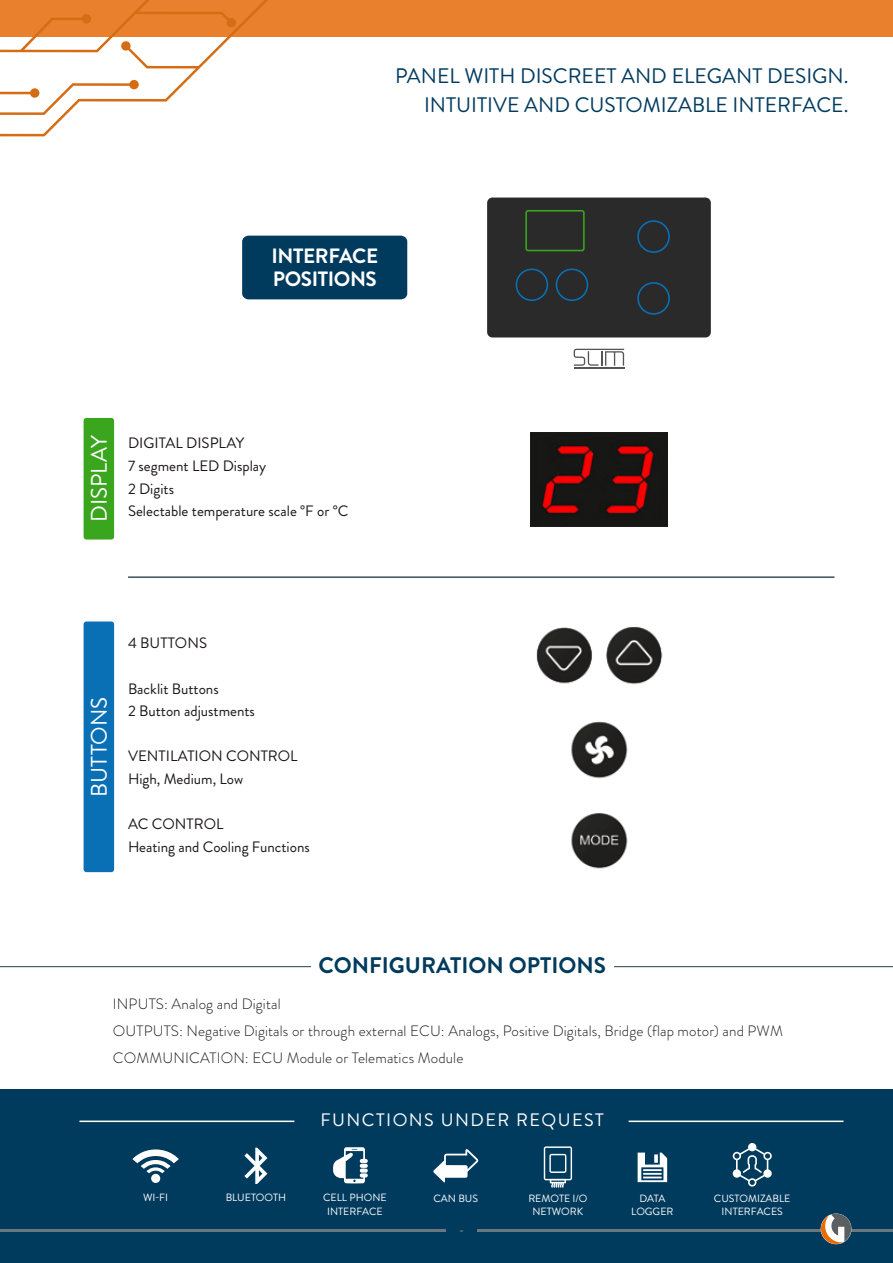
<style>
.page{position:relative;width:893px;height:1263px;background:#fff}
.page>*{position:absolute;margin:0;border:0;box-sizing:border-box;transform-origin:0 0}
.t1{font:700 22.5px "Brandon Grotesque";color:#003b5e}
.t2{font:22.5px "Brandon Grotesque";color:#fff}
.t3{font:21px/29.4px "Brandon Grotesque";color:#003b5e;text-align:right}
.t4{font:700 20.7px/22.6px "Brandon Grotesque";letter-spacing:-.02em;color:#fff}
.t5{font:18px "Brandon Grotesque";letter-spacing:.08em;color:#fff}
.t6{font:15px/22.6px "Brandon Grotesque";color:#1b1719}
.t7{font:300 15px/27.2px "Brandon Grotesque";letter-spacing:.01em;color:#1b1719}
.t8{font:700 12px "Brandon Grotesque";color:#6b7680}
.t9{font:10.5px/13.4px "Brandon Grotesque";color:#fff;text-align:center}
</style>
<div class="page">
<div style="left:84px;top:418px;width:30px;height:121px;background:#3aa61e;border-radius:3px"></div>
<div style="left:84px;top:621px;width:30px;height:251px;background:#0a70b6;border-radius:3px"></div>
<hr style="left:128px;top:576px;width:706px;height:2px;background:#4a5e68">
<hr style="left:0;top:966px;width:311px;height:1px;background:#4a5e68">
<hr style="left:614px;top:966px;width:279px;height:1px;background:#4a5e68">
<div style="left:242px;top:236px;width:165px;height:63px;background:#003b5e;border-radius:6px"></div>
<div style="left:487px;top:198px;width:224px;height:139px;background:#2a2a2a;border-radius:5px"></div>
<div style="left:516px;top:268px;width:32px;height:33px;border:2px solid #0a70b6;border-radius:50%"></div>
<div style="left:556px;top:268px;width:32px;height:33px;border:2px solid #0a70b6;border-radius:50%"></div>
<div style="left:637px;top:282px;width:33px;height:33px;border:2px solid #0a70b6;border-radius:15px"></div>
<div style="left:637px;top:220px;width:33px;height:33px;border:2px solid #0a70b6;border-radius:15px"></div>
<div style="left:525px;top:210px;width:60px;height:41px;border:2px solid #3aa61e;border-radius:2px"></div>
<svg style="left:574px;top:349px;width:50px;height:17px"></svg>
<hr style="left:574px;top:367px;width:50px;height:1px;background:#565455">
<img style="left:530px;top:432px;width:137px;height:95px">
<img style="left:536px;top:627px;width:127px;height:242px">
<div style="left:0;top:1089px;width:893px;height:174px;background:#003b5e"></div>
<div style="left:0;top:0;width:893px;height:37px;background:#e8802e"></div>
<svg style="left:0;top:0;width:268px;height:136px"></svg>
<hr style="left:79px;top:1120px;width:215px;height:2px;background:#fff">
<hr style="left:629px;top:1120px;width:214px;height:2px;background:#fff">
<svg style="left:433px;top:1149px;width:45px;height:34px"></svg>
<svg style="left:244px;top:1148px;width:23px;height:36px"></svg>
<svg style="left:544px;top:1146px;width:28px;height:41px"></svg>
<svg style="left:638px;top:1152px;width:29px;height:30px"></svg>
<svg style="left:132px;top:1149px;width:47px;height:24px"></svg>
<div style="left:151px;top:1174px;width:9px;height:9px;background:#fff;border-radius:50%"></div>
<svg style="left:333px;top:1147px;width:35px;height:36px"></svg>
<svg style="left:733px;top:1143px;width:39px;height:43px"></svg>
<hr style="left:0;top:1229px;width:445px;height:2px;background:#6b7680">
<hr style="left:478px;top:1229px;width:415px;height:2px;background:#6b7680">
<svg style="left:821px;top:1214px;width:30px;height:30px"></svg>
<h2 class="t3" style="left:395px;top:61px;width:455px">PANEL WITH DISCREET AND ELEGANT DESIGN.<br>INTUITIVE AND CUSTOMIZABLE INTERFACE.</h2>
<h3 class="t4" style="left:272px;top:245px;width:108px">INTERFACE<br>POSITIONS</h3>
<h1 class="t2" style="left:84px;top:522px;width:88px;rotate:-90deg">DISPLAY</h1>
<p class="t6" style="left:128px;top:432px;width:222px">DIGITAL DISPLAY<br>7 segment LED Display<br>2 Digits<br>Selectable temperature scale °F or °C</p>
<h1 class="t2" style="left:84px;top:797px;width:101px;rotate:-90deg">BUTTONS</h1>
<p class="t6" style="left:128px;top:632px;width:80px">4 BUTTONS</p>
<p class="t6" style="left:128px;top:677px;width:128px">Backlit Buttons<br>2 Button adjustments</p>
<p class="t6" style="left:128px;top:745px;width:171px">VENTILATION CONTROL<br>High, Medium, Low</p>
<p class="t6" style="left:128px;top:813px;width:183px">AC CONTROL<br>Heating and Cooling Functions</p>
<h1 class="t1" style="left:318px;top:950px;width:289px">CONFIGURATION OPTIONS</h1>
<p class="t7" style="left:113px;top:990px;width:672px">INPUTS: Analog and Digital<br>OUTPUTS: Negative Digitals or through external ECU: Analogs, Positive Digitals, Bridge (flap motor) and PWM<br>COMMUNICATION: ECU Module or Telematics Module</p>
<p class="t5" style="left:321px;top:1107px;width:285px">FUNCTIONS UNDER REQUEST</p>
<p class="t9" style="left:143px;top:1191px;width:26px">WI-FI</p>
<p class="t9" style="left:323px;top:1191px;width:65px">CELL PHONE<br>INTERFACE</p>
<p class="t9" style="left:714px;top:1191px;width:78px">CUSTOMIZABLE<br>INTERFACES</p>
<p class="t8" style="left:459px;top:1222px;width:6px">-</p>
<p class="t9" style="left:226px;top:1191px;width:62px">BLUETOOTH</p>
<p class="t9" style="left:433px;top:1191px;width:46px">CAN BUS</p>
<p class="t9" style="left:528px;top:1191px;width:61px">REMOTE I/O<br>NETWORK</p>
<p class="t9" style="left:631px;top:1191px;width:44px">DATA<br>LOGGER</p>
</div>
